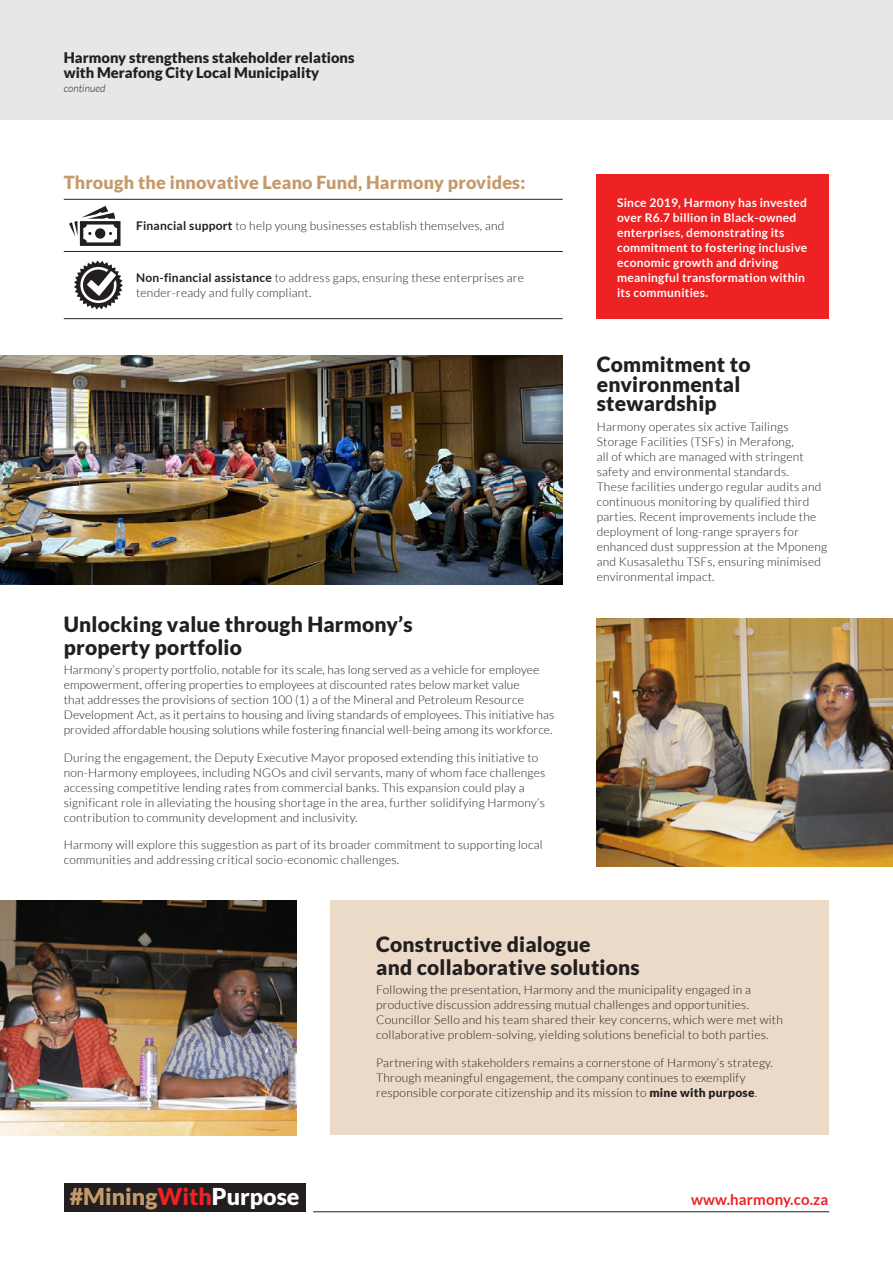
<style>
.page{position:relative;width:893px;height:1263px;background:#fff}
.page>*{position:absolute;margin:0;border:0;box-sizing:border-box;transform-origin:0 0}
.t1{font:900 23.25px "Lato";color:#c49a6b}
.t2{font:900 21px/19.5px "Lato";letter-spacing:.01em;color:#231f20}
.t3{font:900 18px "Lato";letter-spacing:.01em;color:#c49a6b}
._24-H1{font:700 15px "Lato";letter-spacing:.01em;color:#ee2123}
.t4{font:900 14.7px/14.7px "Lato";color:#231f20}
.t5{font:300 12px/15px "Lato";letter-spacing:.02em;color:#231f20}
.t6{font:700 12px/15px "Lato";letter-spacing:.02em;color:#fff}
.t7{font:italic 300 10.5px "Lato";color:#231f20}
.s1{font-weight:700}
.s2{font-weight:900}
.s3{color:#ee2123}
.s4{color:#fff}
</style>
<div class="page">
<div style="left:597px;top:174px;width:232px;height:145px;background:#ee2123"></div>
<div style="left:0;top:0;width:893px;height:119px;background:#e6e7e9"></div>
<hr style="left:64px;top:199px;width:499px;height:1px;background:#231f20">
<hr style="left:64px;top:251px;width:499px;height:1px;background:#231f20">
<hr style="left:64px;top:318px;width:499px;height:1px;background:#231f20">
<hr style="left:313px;top:1211px;width:516px;height:1px;background:#231f20">
<div style="left:64px;top:1183px;width:242px;height:29px;background:#231f20"></div>
<img style="left:0;top:900px;width:296px;height:235px">
<img style="left:0;top:355px;width:563px;height:230px">
<div style="left:330px;top:900px;width:499px;height:235px;background:#eadac7"></div>
<img style="left:597px;top:618px;width:296px;height:248px">
<svg style="left:69px;top:206px;width:51px;height:40px"></svg>
<svg style="left:74px;top:260px;width:49px;height:49px"></svg>
<p class="t4" style="left:64px;top:50px;width:292px">Harmony strengthens stakeholder relations with Merafong City Local Municipality</p>
<p class="t7" style="left:64px;top:83px;width:43px">continued</p>
<p class="t3" style="left:64px;top:172px;width:463px">Through the innovative Leano Fund, Harmony provides:</p>
<p class="t5" style="left:136px;top:218px;width:370px"><span class="s1">Financial support</span> to help young businesses establish themselves, and</p>
<p class="t5" style="left:136px;top:271px;width:389px"><span class="s1">Non-financial assistance</span> to address gaps, ensuring these enterprises are tender-ready and fully compliant.</p>
<p class="t2" style="left:64px;top:613px;width:350px;line-height:22.5px">Unlocking value through Harmony’s property portfolio</p>
<p class="t5" style="left:64px;top:662px;width:492px">Harmony’s property portfolio, notable for its scale, has long served as a vehicle for employee empowerment, offering properties to employees at discounted rates below market value<br>that addresses the provisions of section 100 (1) a of the Mineral and Petroleum Resource Development Act, as it pertains to housing and living standards of employees. This initiative has provided affordable housing solutions while fostering financial well-being among its workforce.</p>
<p class="t5" style="left:64px;top:750px;width:483px">During the engagement, the Deputy Executive Mayor proposed extending this initiative to non-Harmony employees, including NGOs and civil servants, many of whom face challenges accessing competitive lending rates from commercial banks. This expansion could play a significant role in alleviating the housing shortage in the area, further solidifying Harmony’s contribution to community development and inclusivity.</p>
<p class="t5" style="left:64px;top:837px;width:480px">Harmony will explore this suggestion as part of its broader commitment to supporting local communities and addressing critical socio-economic challenges.</p>
<p class="t6" style="left:617px;top:195px;width:192px">Since 2019, Harmony has invested over R6.7 billion in Black-owned enterprises, demonstrating its commitment to fostering inclusive economic growth and driving meaningful transformation within its communities.</p>
<p class="t2" style="left:597px;top:354px;width:155px">Commitment to environmental stewardship</p>
<p class="t5" style="left:597px;top:419px;width:232px">Harmony operates six active Tailings Storage Facilities (TSFs) in Merafong,<br>all of which are managed with stringent safety and environmental standards.<br>These facilities undergo regular audits and continuous monitoring by qualified third parties. Recent improvements include the deployment of long-range sprayers for enhanced dust suppression at the Mponeng and Kusasalethu TSFs, ensuring minimised environmental impact.</p>
<p class="t2" style="left:376px;top:933px;width:265px;line-height:22.5px">Constructive dialogue<br>and collaborative solutions</p>
<p class="t5" style="left:376px;top:982px;width:408px">Following the presentation, Harmony and the municipality engaged in a productive discussion addressing mutual challenges and opportunities.<br>Councillor Sello and his team shared their key concerns, which were met with collaborative problem-solving, yielding solutions beneficial to both parties.</p>
<p class="t5" style="left:376px;top:1055px;width:398px">Partnering with stakeholders remains a cornerstone of Harmony’s strategy.<br>Through meaningful engagement, the company continues to exemplify responsible corporate citizenship and its mission to <span class="s2">mine with purpose</span>.</p>
<p class="t1" style="left:70px;top:1183px;width:231px">#Mining<span class="s3">With</span><span class="s4">Purpose</span></p>
<p class="_24-H1" style="left:691px;top:1190px;width:139px">www.harmony.co.za</p>
</div>
